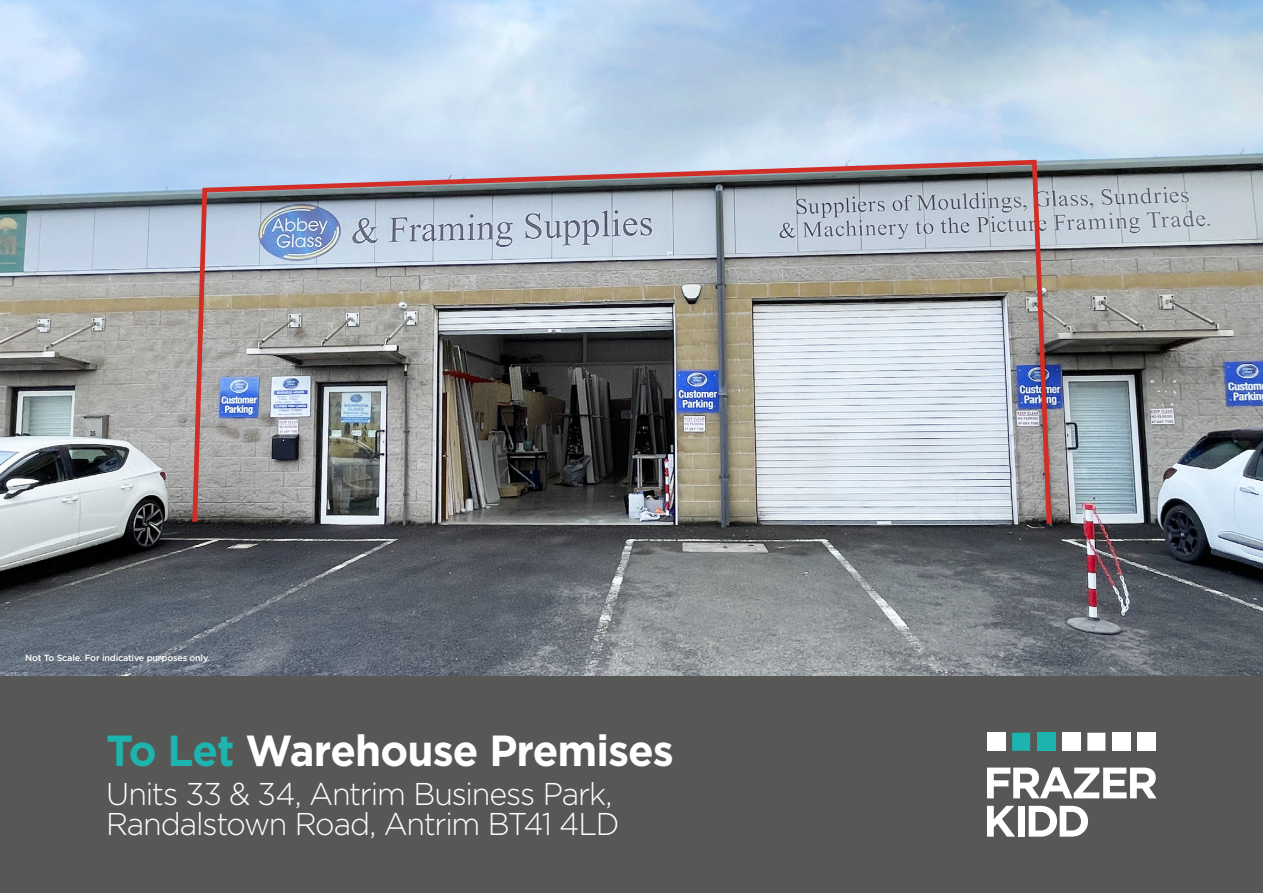
<style>
.page{position:relative;width:1263px;height:893px;background:#fff}
.page>*{position:absolute;margin:0;border:0;box-sizing:border-box;transform-origin:0 0}
.t1{font:700 43.5px "Gotham";letter-spacing:-.025em;color:#fff}
.t2{font:300 31.5px/30px "Gotham";letter-spacing:-.04em;color:#fff;scale:.96 1}
.t3{font:500 9px "Gotham HTF";letter-spacing:-.02em;color:#fff}
.s1{color:#1db3ae}
</style>
<div class="page">
<img style="left:0;top:0;width:1263px;height:676px">
<img style="left:190px;top:157px;width:864px;height:372px">
<div style="left:0;top:676px;width:1263px;height:217px;background:#575756"></div>
<div style="left:987px;top:733px;width:18px;height:18px;background:#fff"></div>
<div style="left:1012px;top:733px;width:18px;height:18px;background:#1db3ae"></div>
<div style="left:1037px;top:733px;width:18px;height:18px;background:#1db3ae"></div>
<div style="left:1062px;top:733px;width:18px;height:18px;background:#fff"></div>
<div style="left:1087px;top:733px;width:18px;height:18px;background:#fff"></div>
<div style="left:1112px;top:733px;width:18px;height:18px;background:#fff"></div>
<div style="left:1137px;top:733px;width:18px;height:18px;background:#fff"></div>
<svg style="left:987px;top:767px;width:170px;height:31px"></svg>
<svg style="left:987px;top:806px;width:28px;height:31px"></svg>
<div style="left:1018px;top:806px;width:6px;height:31px;background:#fff"></div>
<svg style="left:1029px;top:806px;width:59px;height:31px"></svg>
<p class="t3" style="left:25px;top:652px;width:186px">Not To Scale. For indicative purposes only.</p>
<h1 class="t1" style="left:106px;top:726px;width:569px"><span class="s1">To Let</span> Warehouse Premises</h1>
<p class="t2" style="left:106px;top:779px;width:536px">Units 33 &amp; 34, Antrim Business Park,<br>Randalstown Road, Antrim BT41 4LD</p>
</div>
